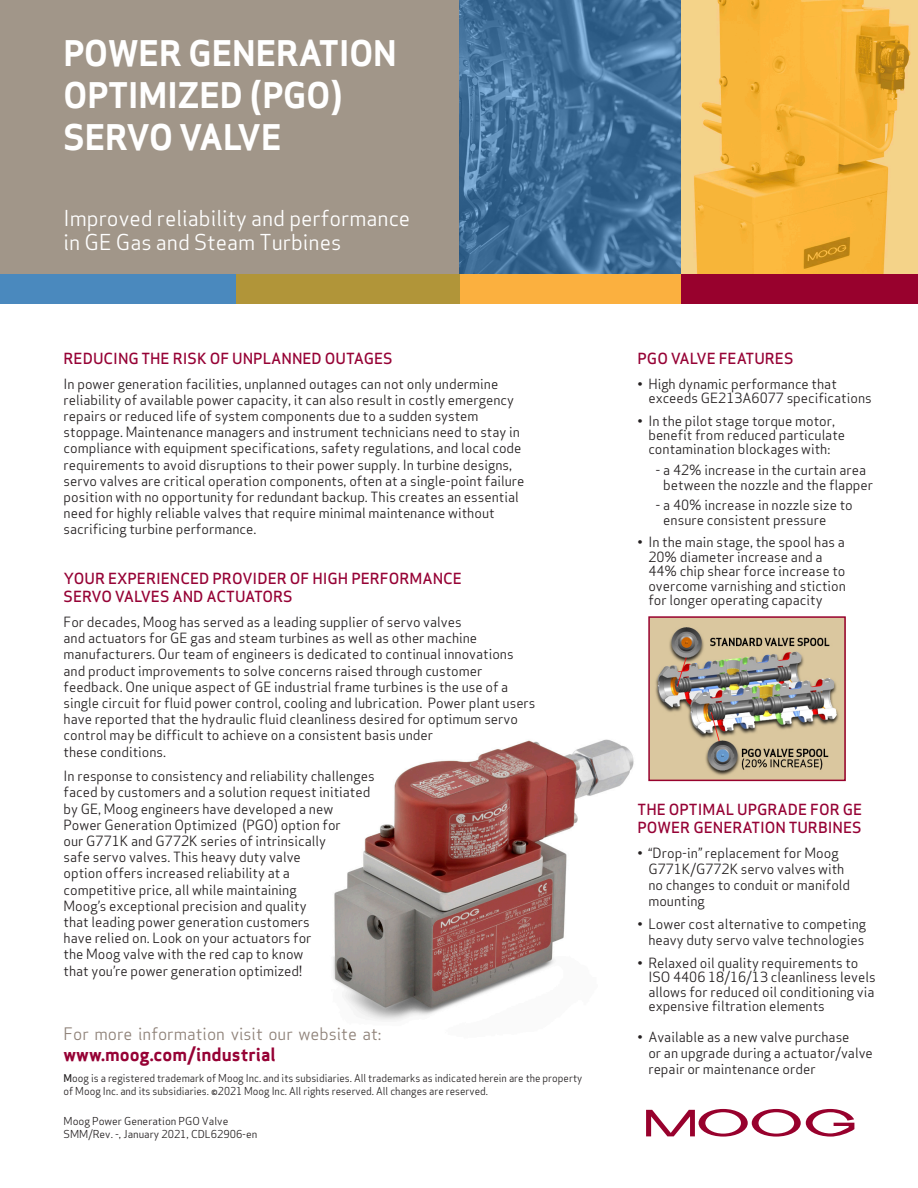
<style>
.page{position:relative;width:918px;height:1188px;background:#fff}
.page>*{position:absolute;margin:0;border:0;box-sizing:border-box;transform-origin:0 0}
.t1{font:700 34.5px/42px "Apex Sans";color:#fff}
.t2{font:21px/24px "Apex Sans";color:#fff}
.Contact_information{font:700 18px "Apex Sans";color:#960235}
.Contact_information-2{font:16.5px "Apex Sans";color:#8f8279}
.Subheadline_Kapitälc{font:500 15px/18px "Apex Sans";color:#960235}
.Fließtext_mit_Abstan{font:500 15px "Apex Sans";color:#960235}
.Fließtext_mit_Abstan-2{font:13.5px/16.2px "Apex Sans";color:#231f20}
.Subheadline_Kapitälc-2{font:13.5px/16.2px "Apex Sans";color:#231f20}
.Aufzählung{font:13.5px/14.4px "Apex Sans";color:#231f20}
.Datasheet_-_Disclaim{font:10.5px/12.6px "Apex Sans";color:#231f20;scale:.96 1}
.Datasheet_-_Disclaim-2{font:10.5px "Apex Sans";color:#231f20}
.s1{font-weight:500}
</style>
<div class="page">
<img style="left:333px;top:739px;width:344px;height:282px">
<div style="left:0;top:0;width:459px;height:274px;background:#a19689"></div>
<img style="left:459px;top:0;width:459px;height:274px">
<div style="left:0;top:274px;width:236px;height:30px;background:#4a89be"></div>
<div style="left:236px;top:274px;width:224px;height:30px;background:#b19539"></div>
<div style="left:460px;top:274px;width:221px;height:30px;background:#fbb03f"></div>
<div style="left:681px;top:274px;width:237px;height:30px;background:#98012d"></div>
<svg style="left:646px;top:1109px;width:208px;height:28px"></svg>
<img style="left:651px;top:619px;width:192px;height:159px">
<div style="left:648px;top:616px;width:198px;height:165px;border:2px solid #98012d"></div>
<p class="t1" style="left:64px;top:32px;width:335px">POWER GENERATION<br>OPTIMIZED (PGO)<br>SERVO VALVE</p>
<p class="t2" style="left:64px;top:204px;width:348px">Improved reliability and performance in GE Gas and Steam Turbines</p>
<p class="Fließtext_mit_Abstan" style="left:64px;top:345px;width:331px">REDUCING THE RISK OF UNPLANNED OUTAGES</p>
<p class="Fließtext_mit_Abstan-2" style="left:64px;top:374px;width:462px">In power generation facilities, unplanned outages can not only undermine reliability of available power capacity, it can also result in costly emergency repairs or reduced life of system components due to a sudden system stoppage. Maintenance managers and instrument technicians need to stay in compliance with equipment specifications, safety regulations, and local code requirements to avoid disruptions to their power supply. In turbine designs, servo valves are critical operation components, often at a single-point failure position with no opportunity for redundant backup. This creates an essential need for highly reliable valves that require minimal maintenance without sacrificing turbine performance.</p>
<p class="Subheadline_Kapitälc" style="left:64px;top:568px;width:400px">YOUR EXPERIENCED PROVIDER OF HIGH PERFORMANCE<br>SERVO VALVES AND ACTUATORS</p>
<p class="Subheadline_Kapitälc-2" style="left:64px;top:613px;width:474px">For decades, Moog has served as a leading supplier of servo valves<br>and actuators for GE gas and steam turbines as well as other machine manufacturers. Our team of engineers is dedicated to continual innovations and product improvements to solve concerns raised through customer feedback. One unique aspect of GE industrial frame turbines is the use of a single circuit for fluid power control, cooling and lubrication. Power plant users have reported that the hydraulic fluid cleanliness desired for optimum servo control may be difficult to achieve on a consistent basis under<br>these conditions.</p>
<p class="Fließtext_mit_Abstan-2" style="left:64px;top:767px;width:313px">In response to consistency and reliability challenges faced by customers and a solution request initiated by GE, Moog engineers have developed a new Power Generation Optimized (PGO) option for<br>our G771K and G772K series of intrinsically<br>safe servo valves. This heavy duty valve<br>option offers increased reliability at a<br>competitive price, all while maintaining<br>Moog’s exceptional precision and quality<br>that leading power generation customers<br>have relied on. Look on your actuators for<br>the Moog valve with the red cap to know<br>that you’re power generation optimized!</p>
<p class="Contact_information-2" style="left:64px;top:1020px;width:319px">For more information visit our website at:</p>
<p class="Contact_information" style="left:64px;top:1043px;width:214px">www.moog.com/industrial</p>
<p class="Datasheet_-_Disclaim" style="left:64px;top:1071px;width:542px"><span class="s1">M</span>oog is a registered trademark of Moog Inc. and its subsidiaries. All trademarks as indicated herein are the property of Moog Inc. and its subsidiaries. ©2021 Moog Inc. All rights reserved. All changes are reserved.</p>
<p class="Datasheet_-_Disclaim-2" style="left:64px;top:1113px;width:166px">Moog Power Generation PGO Valve</p>
<p class="Datasheet_-_Disclaim-2" style="left:64px;top:1125px;width:195px">SMM/Rev. -, January 2021, CDL62906-en</p>
<p class="Subheadline_Kapitälc" style="left:638px;top:348px;width:157px">PGO VALVE FEATURES</p>
<p class="Aufzählung" style="left:648px;top:375px;width:225px;text-indent:-11px">• High dynamic performance that exceeds GE213A6077 specifications</p>
<p class="Aufzählung" style="left:648px;top:412px;width:198px;text-indent:-11px">• In the pilot stage torque motor, benefit from reduced particulate contamination blockages with:</p>
<p class="Aufzählung" style="left:656px;top:462px;width:219px;text-align:center">- a 42% increase in the curtain area between the nozzle and the flapper</p>
<p class="Aufzählung" style="left:663px;top:497px;width:191px;text-indent:-8px">- a 40% increase in nozzle size to ensure consistent pressure</p>
<p class="Aufzählung" style="left:648px;top:534px;width:199px;text-indent:-11px">• In the main stage, the spool has a<br>20% diameter increase and a<br>44% chip shear force increase to overcome varnishing and stiction for longer operating capacity</p>
<p class="Subheadline_Kapitälc" style="left:638px;top:799px;width:226px">THE OPTIMAL UPGRADE FOR GE<br>POWER GENERATION TURBINES</p>
<p class="Fließtext_mit_Abstan-2" style="left:648px;top:844px;width:203px;text-indent:-11px">• “Drop-in” replacement for Moog<br>G771K/G772K servo valves with no changes to conduit or manifold mounting</p>
<p class="Aufzählung" style="left:638px;top:915px;width:230px;line-height:16.2px;text-align:right">• Lower cost alternative to competing heavy duty servo valve technologies</p>
<p class="Fließtext_mit_Abstan-2" style="left:648px;top:954px;width:229px;line-height:14.4px;text-indent:-11px">• Relaxed oil quality requirements to ISO 4406 18/16/13 cleanliness levels allows for reduced oil conditioning via expensive filtration elements</p>
<p class="Fließtext_mit_Abstan-2" style="left:648px;top:1027px;width:226px;text-indent:-11px">• Available as a new valve purchase<br>or an upgrade during a actuator/valve repair or maintenance order</p>
</div>
